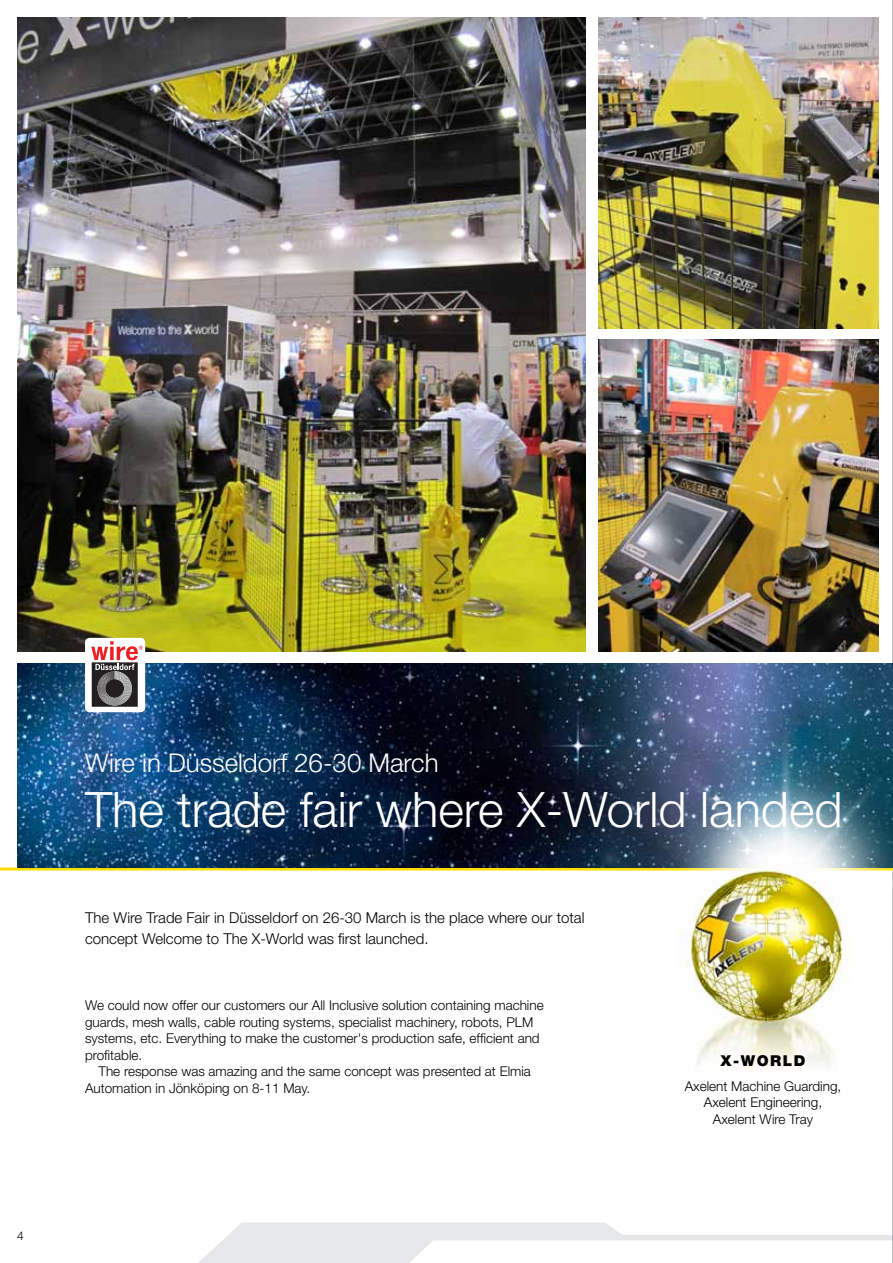
<style>
.page{position:relative;width:893px;height:1263px;background:#fff}
.page>*{position:absolute;margin:0;border:0;box-sizing:border-box;transform-origin:0 0}
.t1{font:300 48.9px "Helvetica Neue LT Pro";color:#fff}
.t2{font:300 25.95px "Helvetica Neue LT Pro";color:#fff}
.t3{font:300 15px/21px "Helvetica Neue LT Pro";color:#000}
.t4{font:900 15px "Helvetica Neue LT Pro";letter-spacing:.1em;color:#000}
.t5{font:300 13.5px/16.5px "Helvetica Neue LT Pro";color:#000}
.t6{font:300 12px "Helvetica Neue LT Pro";color:#000}
</style>
<div class="page">
<svg style="left:198px;top:1223px;width:694px;height:40px"></svg>
<hr style="left:892px;top:0;width:1px;height:1263px;background:#808285">
<hr style="left:0;top:867px;width:893px;height:3px;background:#fd0">
<img style="left:17px;top:663px;width:491px;height:204px">
<img style="left:508px;top:651px;width:385px;height:474px">
<img style="left:17px;top:17px;width:568px;height:634px">
<img style="left:599px;top:17px;width:279px;height:311px">
<img style="left:599px;top:340px;width:279px;height:311px">
<img style="left:677px;top:863px;width:178px;height:244px">
<div style="left:85px;top:638px;width:60px;height:74px;background:#fff;border-radius:5px"></div>
<svg style="left:92px;top:705px;width:46px;height:2px"></svg>
<svg style="left:91px;top:641px;width:52px;height:64px"></svg>
<p class="t6" style="left:17px;top:1229px;width:8px">4</p>
<h2 class="t2" style="left:85px;top:746px;width:355px">Wire in Düsseldorf 26-30 March</h2>
<h1 class="t1" style="left:85px;top:779px;width:759px">The trade fair where X-World landed</h1>
<p class="t3" style="left:85px;top:907px;width:501px">The Wire Trade Fair in Düsseldorf on 26-30 March is the place where our total concept Welcome to The X-World was first launched.</p>
<p class="t5" style="left:85px;top:997px;width:460px">We could now offer our customers our All Inclusive solution containing machine guards, mesh walls, cable routing systems, specialist machinery, robots, PLM systems, etc. Everything to make the customer's production safe, efficient and profitable.</p>
<p class="t5" style="left:85px;top:1063px;width:447px;text-indent:14px">The response was amazing and the same concept was presented at Elmia<br>Automation in Jönköping on 8-11 May.</p>
<p class="t4" style="left:721px;top:1051px;width:86px">X-World</p>
<p class="t5" style="left:685px;top:1077px;width:158px;text-align:center">Axelent Machine Guarding,<br>Axelent Engineering,<br>Axelent Wire Tray</p>
</div>
